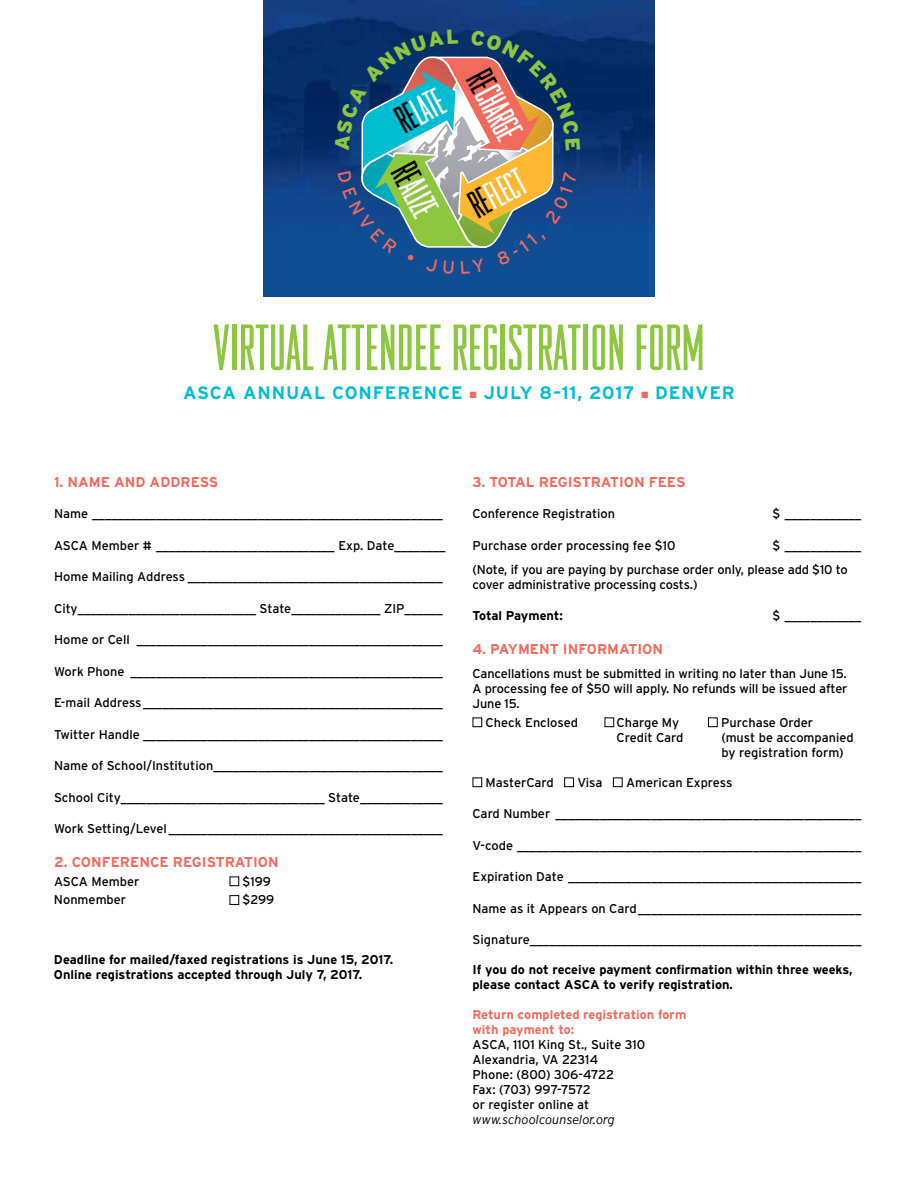
<style>
.page{position:relative;width:918px;height:1188px;background:#fff}
.page>*{position:absolute;margin:0;border:0;box-sizing:border-box;transform-origin:0 0}
.t1{font:condensed 57px "Odeon";letter-spacing:.01em;color:#8dc63f}
.t2{font:condensed 34.2px "Odeon";color:#fff}
.t3{font:700 18px "Interstate";letter-spacing:.05em;color:#00bdd2}
.t4{font:700 14.25px "Interstate";color:#f26a5c}
.t5{font:12.75px/15px "Interstate";color:#000}
.t6{font:700 12.75px/15px "Interstate";color:#000}
.t7{font:700 12.75px/15px "Interstate";color:#f26a5c}
.t8{font:italic 300 12.75px "Interstate";color:#000}
.s1{color:#000}
.s2{color:#f26a5c}
</style>
<div class="page">
<div style="left:230px;top:877px;width:9px;height:9px;border:1px solid #000"></div>
<div style="left:230px;top:895px;width:9px;height:10px;border:1px solid #000"></div>
<div style="left:473px;top:718px;width:9px;height:9px;border:1px solid #000"></div>
<div style="left:605px;top:718px;width:9px;height:9px;border:1px solid #000"></div>
<div style="left:708px;top:718px;width:10px;height:9px;border:1px solid #000"></div>
<div style="left:473px;top:778px;width:9px;height:9px;border:1px solid #000"></div>
<div style="left:564px;top:778px;width:10px;height:9px;border:1px solid #000"></div>
<div style="left:613px;top:778px;width:10px;height:9px;border:1px solid #000"></div>
<img style="left:263px;top:0;width:392px;height:297px">
<svg style="left:335px;top:29px;width:245px;height:245px;background:#53727e"></svg>
<h2 class="t2" style="left:390px;top:105px;width:51px;rotate:-28deg"><span class="s1">RE</span>LATE</h2>
<h2 class="t2" style="left:494px;top:64px;width:74px;rotate:62deg"><span class="s1">RE</span>CHARGE</h2>
<h2 class="t2" style="left:419px;top:157px;width:56px;rotate:62deg"><span class="s1">RE</span>ALIZE</h2>
<h2 class="t2" style="left:463px;top:190px;width:60px;rotate:-28deg"><span class="s1">RE</span>FLECT</h2>
<h1 class="t1" style="left:214px;top:316px;width:492px">VIRTUAL ATTENDEE REGISTRATION FORM</h1>
<h3 class="t3" style="left:183px;top:383px;width:553px">ASCA ANNUAL CONFERENCE <span class="s2">■</span> JULY 8–11, 2017 <span class="s2">■</span> DENVER</h3>
<p class="t4" style="left:54px;top:474px;width:166px">1. NAME AND ADDRESS</p>
<p class="t5" style="left:54px;top:506px;width:390px">Name________________________________________________________</p>
<p class="t5" style="left:54px;top:538px;width:393px">ASCA Member # _____________________________ Exp. Date________</p>
<p class="t5" style="left:54px;top:569px;width:390px">Home Mailing Address_________________________________________</p>
<p class="t5" style="left:54px;top:601px;width:390px">City____________________________ State______________ ZIP_______</p>
<p class="t5" style="left:54px;top:632px;width:390px">Home or Cell _________________________________________________</p>
<p class="t5" style="left:54px;top:664px;width:390px">Work Phone_ _________________________________________________</p>
<p class="t5" style="left:54px;top:695px;width:390px">E-mail Address________________________________________________</p>
<p class="t5" style="left:54px;top:727px;width:390px">Twitter Handle________________________________________________</p>
<p class="t5" style="left:54px;top:758px;width:390px">Name of School/Institution_____________________________________</p>
<p class="t5" style="left:54px;top:790px;width:390px">School City________________________________ State______________</p>
<p class="t5" style="left:54px;top:821px;width:390px">Work Setting/Level____________________________________________</p>
<p class="t4" style="left:54px;top:854px;width:226px">2. CONFERENCE REGISTRATION</p>
<p class="t5" style="left:54px;top:874px;width:87px">ASCA Member</p>
<p class="t5" style="left:243px;top:874px;width:30px">$199</p>
<p class="t5" style="left:54px;top:892px;width:74px">Nonmember</p>
<p class="t5" style="left:243px;top:892px;width:33px">$299</p>
<p class="t6" style="left:54px;top:952px;width:341px">Deadline for mailed/faxed registrations is June 15, 2017.<br>Online registrations accepted through July 7, 2017.</p>
<p class="t4" style="left:472px;top:474px;width:214px">3. TOTAL REGISTRATION FEES</p>
<p class="t5" style="left:472px;top:506px;width:144px">Conference Registration</p>
<p class="t5" style="left:772px;top:506px;width:90px">$_____________</p>
<p class="t5" style="left:472px;top:538px;width:205px">Purchase order processing fee $10</p>
<p class="t5" style="left:472px;top:533px;width:390px;line-height:24px;text-indent:300px">$_____________ (Note, if you are paying by purchase order only, please add $10 to</p>
<p class="t5" style="left:472px;top:577px;width:227px">cover administrative processing costs.)</p>
<p class="t6" style="left:472px;top:608px;width:92px">Total Payment:</p>
<p class="t5" style="left:772px;top:608px;width:90px">$_____________</p>
<p class="t4" style="left:472px;top:641px;width:192px">4. PAYMENT INFORMATION</p>
<p class="t5" style="left:472px;top:666px;width:377px;text-align:justify">Cancellations must be submitted in writing no later than June 15.<br>A processing fee of $50 will apply. No refunds will be issued after June 15.</p>
<p class="t5" style="left:486px;top:715px;width:94px">Check Enclosed</p>
<p class="t5" style="left:616px;top:715px;width:64px">Charge My</p>
<p class="t5" style="left:721px;top:715px;width:93px">Purchase Order</p>
<p class="t5" style="left:616px;top:730px;width:69px">Credit Card</p>
<p class="t5" style="left:721px;top:730px;width:134px">(must be accompanied by registration form)</p>
<p class="t5" style="left:486px;top:775px;width:70px">MasterCard</p>
<p class="t5" style="left:577px;top:775px;width:27px">Visa</p>
<p class="t5" style="left:626px;top:775px;width:108px">American Express</p>
<p class="t5" style="left:473px;top:806px;width:390px">Card Number_ ________________________________________________</p>
<p class="t5" style="left:473px;top:838px;width:390px">V-code_______________________________________________________</p>
<p class="t5" style="left:473px;top:869px;width:390px">Expiration Date_______________________________________________</p>
<p class="t5" style="left:473px;top:901px;width:390px">Name as it Appears on Card____________________________________</p>
<p class="t5" style="left:473px;top:932px;width:390px">Signature_____________________________________________________</p>
<p class="t6" style="left:473px;top:962px;width:382px">If you do not receive payment confirmation within three weeks, please contact ASCA to verify registration.</p>
<p class="t7" style="left:473px;top:1007px;width:215px">Return completed registration form with payment to:</p>
<p class="t5" style="left:473px;top:1037px;width:174px">ASCA, 1101 King St., Suite 310<br>Alexandria, VA 22314<br>Phone: (800) 306-4722<br>Fax: (703) 997-7572<br>or register online at</p>
<p class="t8" style="left:473px;top:1113px;width:144px">www.schoolcounselor.org</p>
</div>
